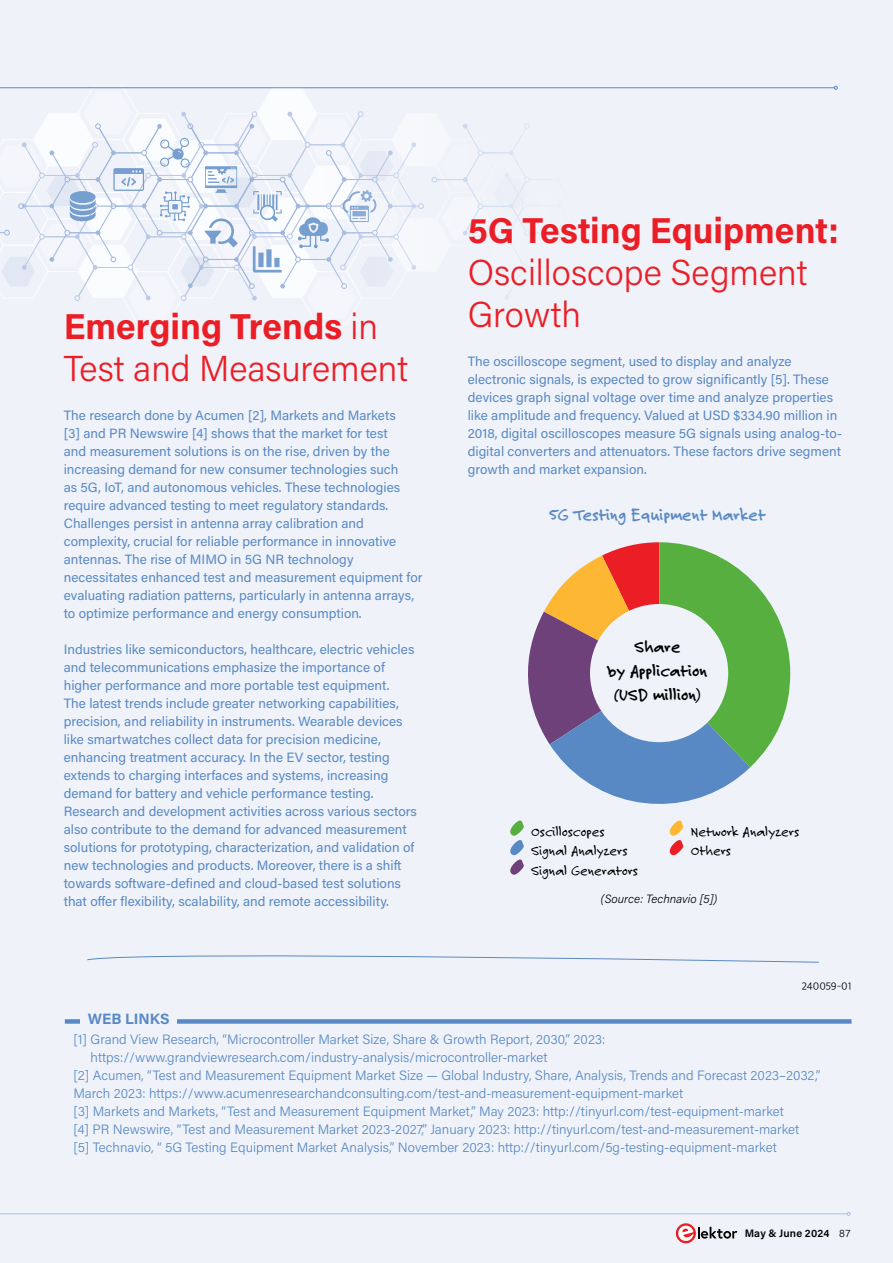
<style>
.page{position:relative;width:893px;height:1263px;background:#eff2f9}
.page>*{position:absolute;margin:0;border:0;box-sizing:border-box;transform-origin:0 0}
.t1{font:300 36px/42px "Acumin Pro";color:#eb1e26}
.t2{font:700 36px "Acumin Pro";color:#eb1e26}
.t3{font:700 18px/24px "Felt Tip Roman";color:#000;text-align:center}
.t4{font:700 18px "Felt Tip Roman";color:#5889c5}
.t5{font:15px/19.5px "Felt Tip Roman";color:#000}
.t6{font:700 15px "Acumin Pro";color:#5889c5}
.t7{font:13.5px/18px "Acumin Pro";color:#5889c5}
.t8{font:300 13.5px "Acumin Pro";color:#5889c5}
.t9{font:italic 300 12px "Acumin Pro";color:#000}
.t10{font:600 10.8px "Acumin Pro";letter-spacing:.015em;color:#000}
.t11{font:300 10.5px "Apple SD Gothic Neo";letter-spacing:-.005em;color:#000}
.s1{font-weight:700}
.s2{font-weight:300}
</style>
<div class="page">
<hr style="left:0;top:1213px;width:847px;height:1px;background:#aec0e2">
<svg style="left:0;top:88px;width:640px;height:237px"></svg>
<hr style="left:0;top:87px;width:834px;height:1px;background:#5889c5">
<svg style="left:834px;top:86px;width:4px;height:4px"></svg>
<svg style="left:87px;top:955px;width:732px;height:8px"></svg>
<div style="left:65px;top:1019px;width:786px;height:5px;background:#5889c5"></div>
<div style="left:81px;top:998px;width:96px;height:26px;background:#eff2f9"></div>
<svg style="left:510px;top:542px;width:280px;height:333px"></svg>
<div style="left:590px;top:604px;width:138px;height:138px;background:#eff2f9;border-radius:50%"></div>
<svg style="left:676px;top:1223px;width:20px;height:20px"></svg>
<svg style="left:677px;top:1225px;width:60px;height:16px"></svg>
<h1 class="t1" style="left:64px;top:303px;width:346px"><span class="s1">Emerging Trends</span> in<br>Test and Measurement</h1>
<p class="t7" style="left:64px;top:406px;width:360px">The research done by Acumen [2], Markets and Markets<br>[3] and PR Newswire [4] shows that the market for test<br>and measurement solutions is on the rise, driven by the increasing demand for new consumer technologies such<br>as 5G, IoT, and autonomous vehicles. These technologies require advanced testing to meet regulatory standards.<br>Challenges persist in antenna array calibration and complexity, crucial for reliable performance in innovative antennas. The rise of MIMO in 5G NR technology necessitates enhanced test and measurement equipment for evaluating radiation patterns, particularly in antenna arrays, to optimize performance and energy consumption.</p>
<p class="t7" style="left:64px;top:640px;width:355px">Industries like semiconductors, healthcare, electric vehicles and telecommunications emphasize the importance of higher performance and more portable test equipment.<br>The latest trends include greater networking capabilities, precision, and reliability in instruments. Wearable devices like smartwatches collect data for precision medicine, enhancing treatment accuracy. In the EV sector, testing extends to charging interfaces and systems, increasing demand for battery and vehicle performance testing.<br>Research and development activities across various sectors also contribute to the demand for advanced measurement solutions for prototyping, characterization, and validation of new technologies and products. Moreover, there is a shift towards software-defined and cloud-based test solutions that offer flexibility, scalability, and remote accessibility.</p>
<p class="t6" style="left:88px;top:1008px;width:83px">WEB LINKS</p>
<h1 class="t2" style="left:468px;top:205px;width:373px">5G Testing Equipment:</h1>
<h1 class="t1" style="left:468px;top:250px;width:341px">Oscilloscope Segment<br>Growth</h1>
<p class="t7" style="left:468px;top:351px;width:376px">The oscilloscope segment, used to display and analyze electronic signals, is expected to grow significantly [5]. These devices graph signal voltage over time and analyze properties like amplitude and frequency. Valued at USD $334.90 million in 2018, digital oscilloscopes measure 5G signals using analog-to&shy;digital converters and attenuators. These factors drive segment growth and market expansion.</p>
<h2 class="t4" style="left:549px;top:503px;width:218px">5G Testing Equipment Market</h2>
<h2 class="t3" style="left:607px;top:635px;width:102px">Share<br>by Application (USD million)</h2>
<p class="t5" style="left:531px;top:821px;width:108px">Oscilloscopes<br>Signal Analyzers<br>Signal Generators</p>
<p class="t5" style="left:691px;top:821px;width:110px">Network Analyzers<br>Others</p>
<p class="t9" style="left:601px;top:890px;width:118px">(Source: Technavio [5])</p>
<p class="t11" style="left:802px;top:981px;width:51px">240059-01</p>
<p class="t8" style="left:73px;top:1030px;width:534px">[1] Grand View Research, “Microcontroller Market Size, Share &amp; Growth Report, 2030,” 2023:</p>
<p class="t8" style="left:91px;top:1048px;width:458px">https://www.grandviewresearch.com/industry-analysis/microcontroller-market</p>
<p class="t8" style="left:73px;top:1066px;width:749px">[2] Acumen, “Test and Measurement Equipment Market Size — Global Industry, Share, Analysis, Trends and Forecast 2023–2032,”</p>
<p class="t8" style="left:73px;top:1084px;width:611px">March 2023: https://www.acumenresearchandconsulting.com/test-and-measurement-equipment-market</p>
<p class="t8" style="left:73px;top:1102px;width:712px">[3] Markets and Markets, “Test and Measurement Equipment Market,” May 2023: http://tinyurl.com/test-equipment-market</p>
<p class="t8" style="left:73px;top:1120px;width:727px">[4] PR Newswire, “Test and Measurement Market 2023-2027,” January 2023: http://tinyurl.com/test-and-measurement-market</p>
<p class="t8" style="left:73px;top:1138px;width:705px">[5] Technavio, “ 5G Testing Equipment Market Analysis,” November 2023: http://tinyurl.com/5g-testing-equipment-market</p>
<p class="t10" style="left:745px;top:1226px;width:107px">May &amp; June 2024 <span class="s2">87</span></p>
</div>
